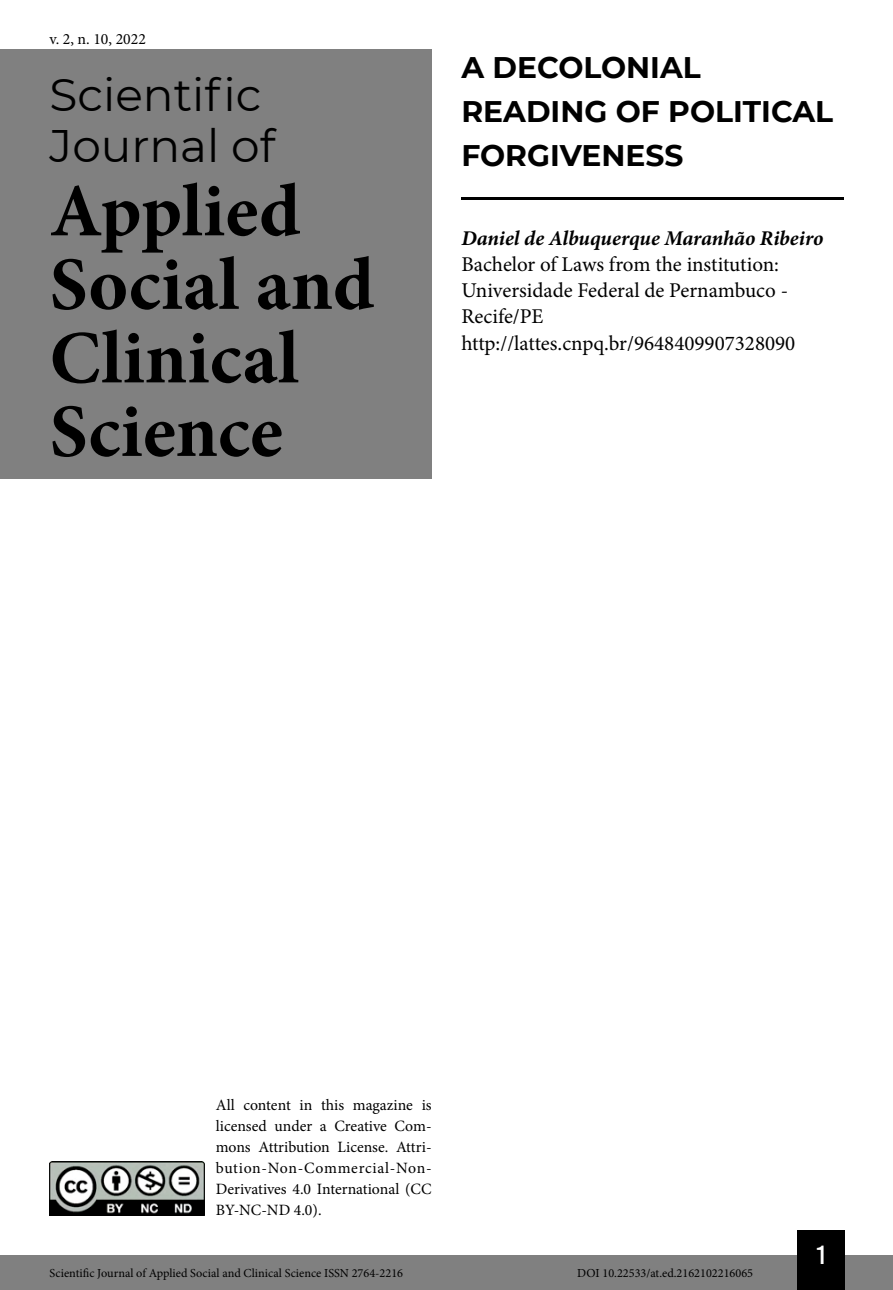
<style>
.page{position:relative;width:893px;height:1290px;background:#fff}
.page>*{position:absolute;margin:0;border:0;box-sizing:border-box;transform-origin:0 0}
.t1{font:700 75.25px/73.5px "Minion Pro";color:#000}
.t2{font:45.5px/50.8px "Montserrat";color:#000}
.Título_Artigo{font:700 29.75px/43.8px "Montserrat";color:#000}
.t3{font:26.25px "Bebas Kai";color:#fff}
.Infos_autor{font:21px/26.2px "Minion Pro";color:#000}
.Autor{font:italic 700 21px "Minion Pro";letter-spacing:-.005em;color:#000}
.t4{font:15.75px/21px "Minion Pro";color:#000;text-align:justify}
.t5{font:12.25px "Minion Pro";color:#000}
</style>
<div class="page">
<div style="left:0;top:1255px;width:893px;height:35px;background:#808080"></div>
<div style="left:797px;top:1230px;width:48px;height:60px;background:#000"></div>
<img style="left:50px;top:1161px;width:154px;height:54px">
<div style="left:0;top:50px;width:432px;height:429px;background:#808080"></div>
<hr style="left:461px;top:198px;width:382px;height:2px;background:#000">
<p class="t4" style="left:50px;top:28px;width:98px">v. 2, n. 10, 2022</p>
<h2 class="t2" style="left:50px;top:68px;width:227px">Scientific<br>Journal of</h2>
<h1 class="t1" style="left:50px;top:174px;width:326px">Applied<br>Social and<br>Clinical<br>Science</h1>
<p class="Título_Artigo" style="left:461px;top:44px;width:373px">A DECOLONIAL<br>READING OF POLITICAL<br>FORGIVENESS</p>
<p class="Autor" style="left:461px;top:223px;width:363px">Daniel de Albuquerque Maranhão Ribeiro</p>
<p class="Infos_autor" style="left:461px;top:251px;width:328px">Bachelor of Laws from the institution:<br>Universidade Federal de Pernambuco -<br>Recife/PE</p>
<p class="Infos_autor" style="left:461px;top:330px;width:335px">http://lattes.cnpq.br/9648409907328090</p>
<p class="t4" style="left:216px;top:1095px;width:217px">All content in this magazine is licensed under a Creative Com&shy;mons Attribution License. Attri&shy;bution-Non-Commercial-Non-Derivatives 4.0 International (CC BY-NC-ND 4.0).</p>
<h3 class="t3" style="left:817px;top:1241px;width:10px">1</h3>
<p class="t5" style="left:50px;top:1265px;width:355px">Scientific Journal of Applied Social and Clinical Science ISSN 2764-2216</p>
<p class="t5" style="left:577px;top:1265px;width:177px">DOI 10.22533/at.ed.2162102216065</p>
</div>
